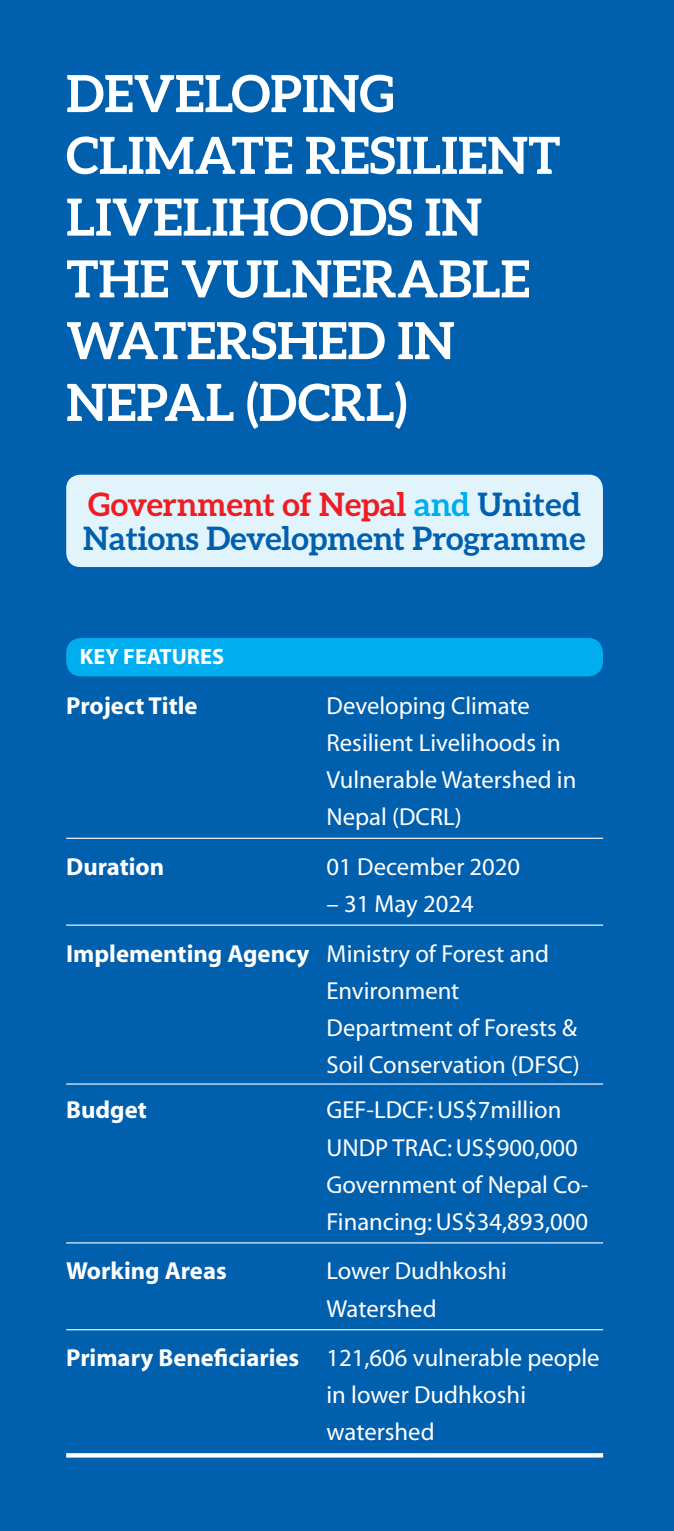
<style>
.page{position:relative;width:674px;height:1531px;background:#fff}
.page>*{position:absolute;margin:0;border:0;box-sizing:border-box;transform-origin:0 0}
.t1{font:700 51.25px/61.8px "Aleo";color:#fff}
.t2{font:700 32.25px/34.5px "Aleo";color:#0160ae}
.t3{font:24.75px/37px "Myriad";color:#fff}
.t4{font:700 24.75px "Myriad";color:#fff}
.t5{font:700 22.25px "Myriad";color:#fff}
.s1{color:#ee1d23}
.s2{color:#00aeef}
.s3{font-weight:700}
</style>
<div class="page">
<div style="left:0;top:0;width:673px;height:1531px;background:#0160ae"></div>
<div style="left:66px;top:475px;width:536px;height:92px;background:#e1f4fc;border-radius:14px"></div>
<div style="left:66px;top:638px;width:536px;height:38px;background:#00aeef;border-radius:15px"></div>
<hr style="left:66px;top:838px;width:536px;height:1px;background:#fff">
<hr style="left:66px;top:924px;width:536px;height:2px;background:#fff">
<hr style="left:66px;top:1083px;width:536px;height:1px;background:#fff">
<hr style="left:66px;top:1242px;width:536px;height:1px;background:#fff">
<hr style="left:66px;top:1329px;width:536px;height:1px;background:#fff">
<svg style="left:66px;top:1453px;width:536px;height:4px;background:#f5f9fb"></svg>
<h1 class="t1" style="left:66px;top:62px;width:495px">DEVELOPING<br>CLIMATE RESILIENT<br>LIVELIHOODS IN<br>THE VULNERABLE<br>WATERSHED IN<br>NEPAL (DCRL)</h1>
<h2 class="t2" style="left:83px;top:486px;width:503px"><span class="s1">Government of Nepal</span> <span class="s2">and</span> United<br>Nations Development Programme</h2>
<p class="t5" style="left:80px;top:645px;width:146px">KEY FEATURES</p>
<p class="t4" style="left:66px;top:693px;width:133px">Project Title</p>
<p class="t3" style="left:326px;top:688px;width:251px">Developing Climate<br>Resilient Livelihoods in<br>Vulnerable Watershed in<br>Nepal (DCRL)</p>
<p class="t4" style="left:66px;top:854px;width:99px">Duration</p>
<p class="t3" style="left:326px;top:849px;width:195px">01 December 2020</p>
<p class="t3" style="left:66px;top:880px;width:484px;line-height:49.8px;text-indent:260px">– 31 May 2024<br><span class="s3">Implementing Agency</span> Ministry of Forest and</p>
<p class="t3" style="left:326px;top:973px;width:255px">Environment<br>Department of Forests &amp;<br>Soil Conservation (DFSC)</p>
<p class="t4" style="left:66px;top:1097px;width:82px">Budget</p>
<p class="t3" style="left:326px;top:1092px;width:263px">GEF-LDCF: US$7million<br>UNDP TRAC: US$900,000<br>Government of Nepal Co-<br>Financing: US$34,893,000</p>
<p class="t4" style="left:66px;top:1258px;width:162px">Working Areas</p>
<p class="t3" style="left:326px;top:1254px;width:182px">Lower Dudhkoshi<br>Watershed</p>
<p class="t3" style="left:326px;top:1340px;width:274px;text-indent:-260px"><span class="s3">Primary Beneficiaries</span> 121,606 vulnerable people in lower Dudhkoshi watershed</p>
</div>
